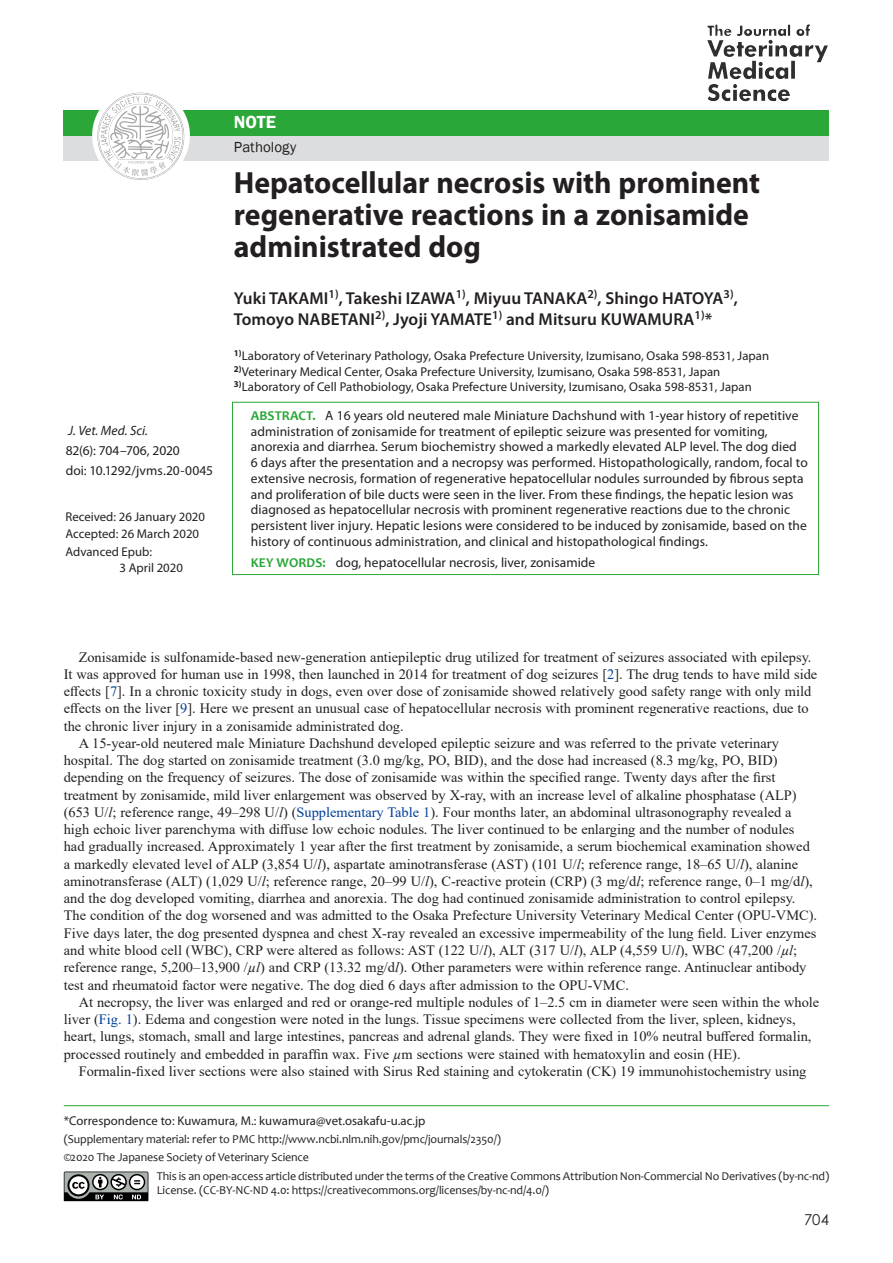
<style>
.page{position:relative;width:893px;height:1263px;background:#fff}
.page>*{position:absolute;margin:0;border:0;box-sizing:border-box;transform-origin:0 0}
.t1{font:700 30.75px/32.2px "Myriad Pro";color:#231f20}
.t2{font:600 18px "Franklin Gothic";color:#fff}
.t3{font:600 17.25px/21px "Myriad Pro";letter-spacing:.005em;color:#231f20}
.t4{font:15px "Franklin Gothic";color:#231f20}
.t5{font:15px "Century Gothic";color:#231f20}
.t6{font:14.25px "Times New Roman";color:#231f20}
.t7{font:13.5px/15.8px "Myriad Pro";letter-spacing:.005em;color:#231f20}
.t8{font:italic 13.5px "Myriad Pro";color:#231f20}
.t9{font:12.75px/15.6px "Myriad Pro";letter-spacing:.005em;color:#231f20}
.t10{font:12px/17.9px "Candara";letter-spacing:-.01em;color:#231f20}
.s1{font-family:"Candara";font-weight:700;color:#2aa738}
.s2{color:#003f98}
.s3{font-style:italic}
</style>
<div class="page">
<hr style="left:64px;top:1105px;width:765px;height:1px;background:#2aa738">
<div style="left:64px;top:136px;width:765px;height:25px;background:#dcdddf"></div>
<div style="left:64px;top:111px;width:765px;height:25px;background:#2aa738"></div>
<div style="left:92px;top:87px;width:98px;height:97px;background:#fff;border-radius:50%"></div>
<svg style="left:94px;top:92px;width:93px;height:88px"></svg>
<img style="left:707px;top:24px;width:106px;height:33px">
<div style="left:232px;top:402px;width:587px;height:173px;border:1px solid #2aa738"></div>
<svg style="left:64px;top:1171px;width:84px;height:30px"></svg>
<p class="t8" style="left:68px;top:422px;width:81px">J. Vet. Med. Sci.</p>
<p class="t7" style="left:66px;top:440px;width:149px;line-height:20px">82(6): 704–706, 2020<br>doi: 10.1292/jvms.20-0045</p>
<p class="t9" style="left:66px;top:507px;width:141px;line-height:17.9px">Received: 26 January 2020<br>Accepted: 26 March 2020<br>Advanced Epub:</p>
<p class="t9" style="left:120px;top:560px;width:65px">3 April 2020</p>
<p class="t2" style="left:234px;top:111px;width:44px">NOTE</p>
<p class="t4" style="left:234px;top:138px;width:64px">Pathology</p>
<h1 class="t1" style="left:234px;top:165px;width:528px">Hepatocellular necrosis with prominent regenerative reactions in a zonisamide administrated dog</h1>
<p class="t3" style="left:234px;top:287px;width:505px">Yuki TAKAMI<sup>1)</sup>, Takeshi IZAWA<sup>1)</sup>, Miyuu TANAKA<sup>2)</sup>, Shingo HATOYA<sup>3)</sup>,<br>Tomoyo NABETANI<sup>2)</sup>, Jyoji YAMATE<sup>1)</sup> and Mitsuru KUWAMURA<sup>1)</sup>*</p>
<p class="t9" style="left:234px;top:348px;width:537px"><sup>1)</sup>Laboratory of Veterinary Pathology, Osaka Prefecture University, Izumisano, Osaka 598-8531, Japan<br><sup>2)</sup>Veterinary Medical Center, Osaka Prefecture University, Izumisano, Osaka 598-8531, Japan<br><sup>3)</sup>Laboratory of Cell Pathobiology, Osaka Prefecture University, Izumisano, Osaka 598-8531, Japan</p>
<p class="t7" style="left:251px;top:407px;width:558px"><span class="s1">ABSTRACT.</span> A 16 years old neutered male Miniature Dachshund with 1-year history of repetitive administration of zonisamide for treatment of epileptic seizure was presented for vomiting, anorexia and diarrhea. Serum biochemistry showed a markedly elevated ALP level. The dog died<br>6 days after the presentation and a necropsy was performed. Histopathologically, random, focal to extensive necrosis, formation of regenerative hepatocellular nodules surrounded by fibrous septa and proliferation of bile ducts were seen in the liver. From these findings, the hepatic lesion was diagnosed as hepatocellular necrosis with prominent regenerative reactions due to the chronic persistent liver injury. Hepatic lesions were considered to be induced by zonisamide, based on the history of continuous administration, and clinical and histopathological findings.</p>
<p class="t7" style="left:251px;top:554px;width:346px"><span class="s1">KEY WORDS:</span> dog, hepatocellular necrosis, liver, zonisamide</p>
<p class="t6" style="left:79px;top:647px;width:734px">Zonisamide is sulfonamide-based new-generation antiepileptic drug utilized for treatment of seizures associated with epilepsy.</p>
<p class="t6" style="left:64px;top:664px;width:755px">It was approved for human use in 1998, then launched in 2014 for treatment of dog seizures [<span class="s2">2</span>]. The drug tends to have mild side</p>
<p class="t6" style="left:64px;top:681px;width:749px">effects [<span class="s2">7</span>]. In a chronic toxicity study in dogs, even over dose of zonisamide showed relatively good safety range with only mild</p>
<p class="t6" style="left:64px;top:698px;width:746px">effects on the liver [<span class="s2">9</span>]. Here we present an unusual case of hepatocellular necrosis with prominent regenerative reactions, due to</p>
<p class="t6" style="left:64px;top:716px;width:341px">the chronic liver injury in a zonisamide administrated dog.</p>
<p class="t6" style="left:79px;top:733px;width:702px">A 15-year-old neutered male Miniature Dachshund developed epileptic seizure and was referred to the private veterinary</p>
<p class="t6" style="left:64px;top:750px;width:715px">hospital. The dog started on zonisamide treatment (3.0 mg/kg, PO, BID), and the dose had increased (8.3 mg/kg, PO, BID)</p>
<p class="t6" style="left:64px;top:767px;width:713px">depending on the frequency of seizures. The dose of zonisamide was within the specified range. Twenty days after the first</p>
<p class="t6" style="left:64px;top:785px;width:734px">treatment by zonisamide, mild liver enlargement was observed by X-ray, with an increase level of alkaline phosphatase (ALP)</p>
<p class="t6" style="left:64px;top:802px;width:729px">(653 U/<span class="s3">l</span>; reference range, 49–298 U/<span class="s3">l</span>) (<span class="s2">Supplementary Table 1</span>). Four months later, an abdominal ultrasonography revealed a</p>
<p class="t6" style="left:64px;top:819px;width:732px">high echoic liver parenchyma with diffuse low echoic nodules. The liver continued to be enlarging and the number of nodules</p>
<p class="t6" style="left:64px;top:837px;width:748px">had gradually increased. Approximately 1 year after the first treatment by zonisamide, a serum biochemical examination showed</p>
<p class="t6" style="left:64px;top:854px;width:736px">a markedly elevated level of ALP (3,854 U/<span class="s3">l</span>), aspartate aminotransferase (AST) (101 U/<span class="s3">l</span>; reference range, 18–65 U/<span class="s3">l</span>), alanine</p>
<p class="t6" style="left:64px;top:871px;width:751px">aminotransferase (ALT) (1,029 U/<span class="s3">l</span>; reference range, 20–99 U/<span class="s3">l</span>), C-reactive protein (CRP) (3 mg/d<span class="s3">l</span>; reference range, 0–1 mg/d<span class="s3">l</span>),</p>
<p class="t6" style="left:64px;top:888px;width:733px">and the dog developed vomiting, diarrhea and anorexia. The dog had continued zonisamide administration to control epilepsy.</p>
<p class="t6" style="left:64px;top:906px;width:755px">The condition of the dog worsened and was admitted to the Osaka Prefecture University Veterinary Medical Center (OPU-VMC).</p>
<p class="t6" style="left:64px;top:923px;width:754px">Five days later, the dog presented dyspnea and chest X-ray revealed an excessive impermeability of the lung field. Liver enzymes</p>
<p class="t6" style="left:64px;top:940px;width:735px">and white blood cell (WBC), CRP were altered as follows: AST (122 U/<span class="s3">l</span>), ALT (317 U/<span class="s3">l</span>), ALP (4,559 U/<span class="s3">l</span>), WBC (47,200 /<span class="s3">µl</span>;</p>
<p class="t6" style="left:64px;top:957px;width:744px">reference range, 5,200–13,900 /<span class="s3">µl</span>) and CRP (13.32 mg/d<span class="s3">l</span>). Other parameters were within reference range. Antinuclear antibody</p>
<p class="t6" style="left:64px;top:975px;width:567px">test and rheumatoid factor were negative. The dog died 6 days after admission to the OPU-VMC.</p>
<p class="t6" style="left:79px;top:992px;width:742px">At necropsy, the liver was enlarged and red or orange-red multiple nodules of 1–2.5 cm in diameter were seen within the whole</p>
<p class="t6" style="left:64px;top:1009px;width:733px">liver (<span class="s2">Fig. 1</span>). Edema and congestion were noted in the lungs. Tissue specimens were collected from the liver, spleen, kidneys,</p>
<p class="t6" style="left:64px;top:1026px;width:749px">heart, lungs, stomach, small and large intestines, pancreas and adrenal glands. They were fixed in 10% neutral buffered formalin,</p>
<p class="t6" style="left:64px;top:1044px;width:678px">processed routinely and embedded in paraffin wax. Five <span class="s3">µ</span>m sections were stained with hematoxylin and eosin (HE).</p>
<p class="t6" style="left:79px;top:1061px;width:729px">Formalin-fixed liver sections were also stained with Sirus Red staining and cytokeratin (CK) 19 immunohistochemistry using</p>
<p class="t9" style="left:64px;top:1112px;width:363px">*Correspondence to: Kuwamura, M.: kuwamura@vet.osakafu-u.ac.jp</p>
<p class="t10" style="left:64px;top:1130px;width:439px">(Supplementary material: refer to PMC http://www.ncbi.nlm.nih.gov/pmc/journals/2350/) ©2020 The Japanese Society of Veterinary Science</p>
<p class="t10" style="left:157px;top:1169px;width:674px;line-height:13.5px">This is an open-access article distributed under the terms of the Creative Commons Attribution Non-Commercial No Derivatives (by-nc-nd)<br>License. (CC-BY-NC-ND 4.0: https://creativecommons.org/licenses/by-nc-nd/4.0/)</p>
<p class="t5" style="left:804px;top:1209px;width:27px">704</p>
</div>
